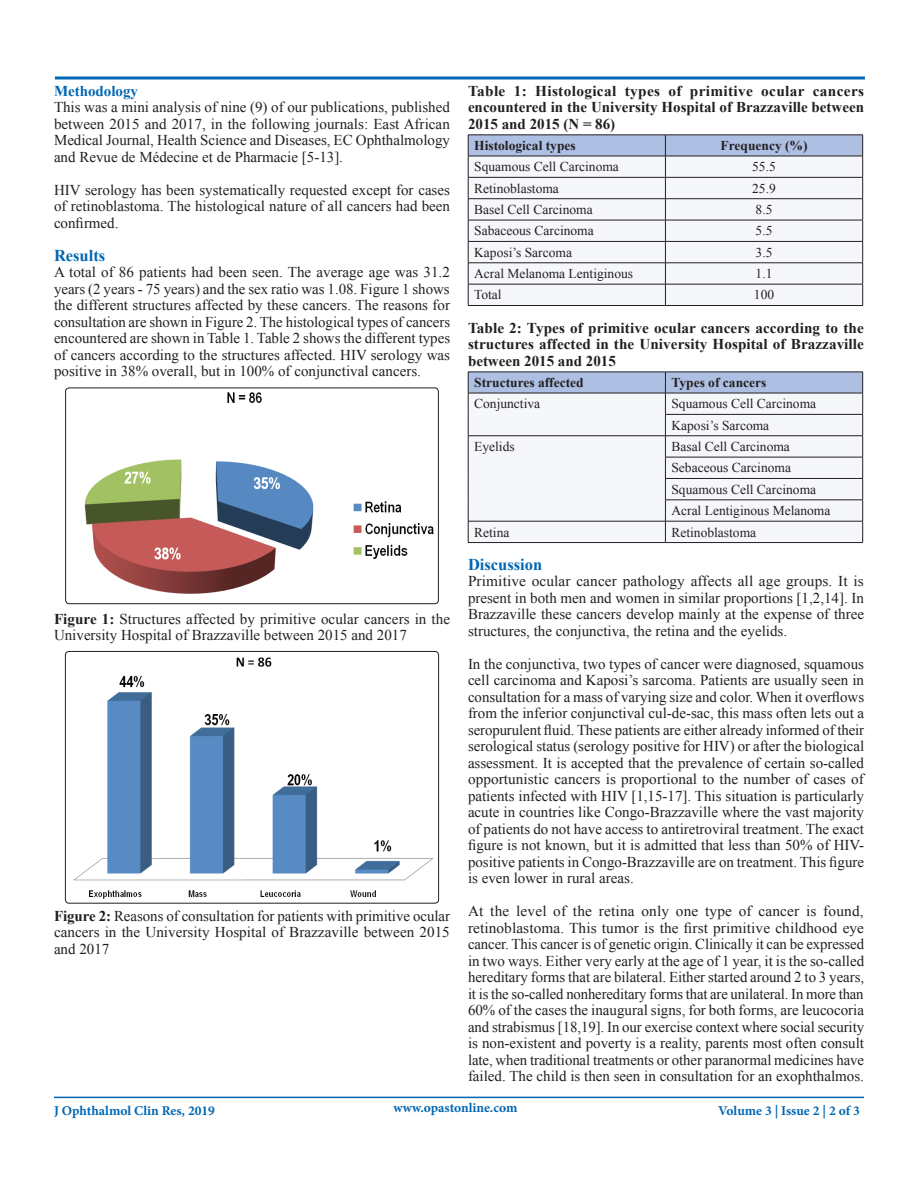
<style>
.page{position:relative;width:918px;height:1188px;background:#fff}
.page>*{position:absolute;margin:0;border:0;box-sizing:border-box;transform-origin:0 0}
.t1{font:700 16.5px "Times New Roman";color:#0166b3}
.t2{font:15px/16.5px "Times New Roman";color:#231f20;text-align:justify}
.t3{font:700 15px/16.5px "Times New Roman";color:#231f20;text-align:justify}
.t4{font:700 15px "Times New Roman";color:#0166b3}
.t5{font:13.5px/21.3px "Times New Roman";color:#231f20}
.t6{font:700 13.5px "Times New Roman";color:#231f20}
.t7{font:700 13.5px "Minion Pro";color:#0166b3}
.s1{font-weight:700}
</style>
<div class="page">
<hr style="left:54px;top:1097px;width:810px;height:1px;background:#0166b3">
<svg style="left:54px;top:76px;width:811px;height:4px;background:#408cc5"></svg>
<svg style="left:468px;top:135px;width:395px;height:170px"></svg>
<hr style="left:468px;top:305px;width:197px;height:1px;background:#231f20">
<hr style="left:665px;top:305px;width:198px;height:1px;background:#231f20">
<svg style="left:468px;top:372px;width:395px;height:170px"></svg>
<hr style="left:468px;top:542px;width:197px;height:1px;background:#231f20">
<hr style="left:665px;top:542px;width:198px;height:1px;background:#231f20">
<img style="left:66px;top:388px;width:372px;height:216px">
<div style="left:65px;top:388px;width:374px;height:216px;border:1px solid #231f20;border-radius:4px"></div>
<img style="left:65px;top:651px;width:374px;height:252px">
<div style="left:65px;top:651px;width:374px;height:252px;border:1px solid #231f20;border-radius:4px"></div>
<p class="t4" style="left:54px;top:80px;width:86px">Methodology</p>
<p class="t2" style="left:54px;top:99px;width:398px">This was a mini analysis of nine (9) of our publications, published between 2015 and 2017, in the following journals: East African Medical Journal, Health Science and Diseases, EC Ophthalmology and Revue de Médecine et de Pharmacie [5-13].</p>
<p class="t2" style="left:54px;top:181px;width:398px">HIV serology has been systematically requested except for cases of retinoblastoma. The histological nature of all cancers had been confirmed.</p>
<p class="t1" style="left:54px;top:244px;width:53px">Results</p>
<p class="t2" style="left:54px;top:264px;width:398px">A total of 86 patients had been seen. The average age was 31.2 years (2 years - 75 years) and the sex ratio was 1.08. Figure 1 shows the different structures affected by these cancers. The reasons for consultation are shown in Figure 2. The histological types of cancers encountered are shown in Table 1. Table 2 shows the different types of cancers according to the structures affected. HIV serology was positive in 38% overall, but in 100% of conjunctival cancers.</p>
<p class="t2" style="left:54px;top:610px;width:398px"><span class="s1">Figure 1:</span> Structures affected by primitive ocular cancers in the<br>University Hospital of Brazzaville between 2015 and 2017</p>
<p class="t2" style="left:54px;top:907px;width:398px"><span class="s1">Figure 2:</span> Reasons of consultation for patients with primitive ocular cancers in the University Hospital of Brazzaville between 2015 and 2017</p>
<p class="t3" style="left:468px;top:82px;width:398px">Table 1: Histological types of primitive ocular cancers encountered in the University Hospital of Brazzaville between 2015 and 2015 (N = 86)</p>
<p class="t6" style="left:474px;top:136px;width:103px">Histological types</p>
<p class="t6" style="left:721px;top:136px;width:89px">Frequency (%)</p>
<p class="t5" style="left:474px;top:156px;width:146px">Squamous Cell Carcinoma</p>
<p class="t5" style="left:752px;top:156px;width:25px">55.5</p>
<p class="t5" style="left:474px;top:177px;width:86px">Retinoblastoma</p>
<p class="t5" style="left:752px;top:177px;width:25px">25.9</p>
<p class="t5" style="left:474px;top:199px;width:120px">Basel Cell Carcinoma</p>
<p class="t5" style="left:756px;top:199px;width:18px">8.5</p>
<p class="t5" style="left:474px;top:220px;width:121px">Sabaceous Carcinoma</p>
<p class="t5" style="left:756px;top:220px;width:18px">5.5</p>
<p class="t5" style="left:474px;top:241px;width:99px">Kaposi’s Sarcoma</p>
<p class="t5" style="left:756px;top:241px;width:18px">3.5</p>
<p class="t5" style="left:474px;top:263px;width:160px">Acral Melanoma Lentiginous</p>
<p class="t5" style="left:756px;top:263px;width:18px">1.1</p>
<p class="t5" style="left:474px;top:284px;width:29px">Total</p>
<p class="t5" style="left:754px;top:284px;width:22px">100</p>
<p class="t3" style="left:468px;top:319px;width:397px">Table 2: Types of primitive ocular cancers according to the structures affected in the University Hospital of Brazzaville between 2015 and 2015</p>
<p class="t6" style="left:474px;top:373px;width:111px">Structures affected</p>
<p class="t6" style="left:671px;top:373px;width:96px">Types of cancers</p>
<p class="t5" style="left:474px;top:393px;width:68px">Conjunctiva</p>
<p class="t5" style="left:671px;top:393px;width:146px">Squamous Cell Carcinoma<br>Kaposi’s Sarcoma</p>
<p class="t5" style="left:474px;top:436px;width:42px">Eyelids</p>
<p class="t5" style="left:671px;top:436px;width:160px">Basal Cell Carcinoma<br>Sebaceous Carcinoma<br>Squamous Cell Carcinoma<br>Acral Lentiginous Melanoma</p>
<p class="t5" style="left:474px;top:521px;width:37px">Retina</p>
<p class="t5" style="left:671px;top:521px;width:86px">Retinoblastoma</p>
<p class="t1" style="left:468px;top:553px;width:76px">Discussion</p>
<p class="t2" style="left:468px;top:573px;width:397px">Primitive ocular cancer pathology affects all age groups. It is present in both men and women in similar proportions [1,2,14]. In Brazzaville these cancers develop mainly at the expense of three structures, the conjunctiva, the retina and the eyelids.</p>
<p class="t2" style="left:468px;top:655px;width:398px">In the conjunctiva, two types of cancer were diagnosed, squamous cell carcinoma and Kaposi’s sarcoma. Patients are usually seen in consultation for a mass of varying size and color. When it overflows from the inferior conjunctival cul-de-sac, this mass often lets out a seropurulent fluid. These patients are either already informed of their serological status (serology positive for HIV) or after the biological assessment. It is accepted that the prevalence of certain so-called opportunistic cancers is proportional to the number of cases of patients infected with HIV [1,15-17]. This situation is particularly acute in countries like Congo-Brazzaville where the vast majority of patients do not have access to antiretroviral treatment. The exact figure is not known, but it is admitted that less than 50% of HIV&shy;positive patients in Congo-Brazzaville are on treatment. This figure is even lower in rural areas.</p>
<p class="t2" style="left:468px;top:903px;width:398px">At the level of the retina only one type of cancer is found, retinoblastoma. This tumor is the first primitive childhood eye cancer. This cancer is of genetic origin. Clinically it can be expressed in two ways. Either very early at the age of 1 year, it is the so-called hereditary forms that are bilateral. Either started around 2 to 3 years, it is the so-called nonhereditary forms that are unilateral. In more than 60% of the cases the inaugural signs, for both forms, are leucocoria and strabismus [18,19]. In our exercise context where social security is non-existent and poverty is a reality, parents most often consult late, when traditional treatments or other paranormal medicines have failed. The child is then seen in consultation for an exophthalmos.</p>
<p class="t7" style="left:54px;top:1101px;width:163px">J Ophthalmol Clin Res, 2019</p>
<p class="t7" style="left:393px;top:1099px;width:126px">www.opastonline.com</p>
<p class="t7" style="left:718px;top:1101px;width:143px">Volume 3 | Issue 2 | 2 of 3</p>
</div>
